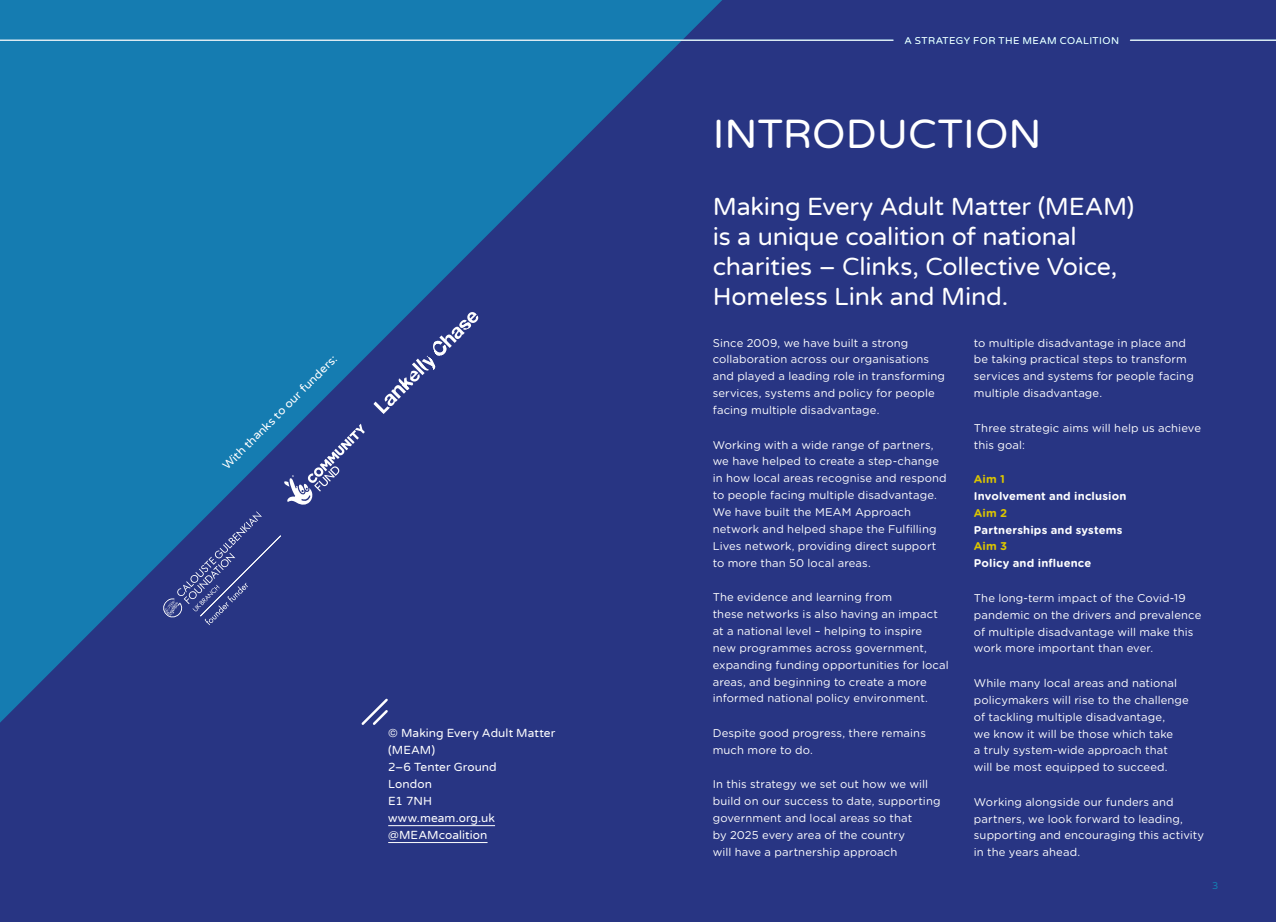
<style>
.page{position:relative;width:1276px;height:922px;background:#fff}
.page>*{position:absolute;margin:0;border:0;box-sizing:border-box;transform-origin:0 0}
.t1{font:41.25px "Varela Round";color:#fff}
.t2{font:25px/30px "Varela Round";letter-spacing:-.005em;color:#fff}
.t3{font:11.88px/16.9px "Varela Round";letter-spacing:.01em;color:#fff}
.t4{font:11.25px/16.9px "Gotham Rounded";letter-spacing:.01em;color:#fff}
.t5{font:700 11.25px "Gotham Rounded";letter-spacing:.015em;color:#fff}
.t6{font:700 11.25px "Gotham Rounded";letter-spacing:.01em;color:#dbc500}
.t7{font:10px "Varela Round";letter-spacing:.04em;color:#fff}
.t8{font:10px "Varela Round";color:#157cb1}
</style>
<div class="page">
<div style="left:0;top:0;width:1276px;height:921px;background:#283583"></div>
<svg style="left:0;top:0;width:722px;height:722px;background:#1e5a9b"></svg>
<svg style="left:373px;top:312px;width:105px;height:102px;background:#37498f"></svg>
<svg style="left:162px;top:511px;width:119px;height:114px;background:#32478e"></svg>
<svg style="left:359px;top:696px;width:31px;height:31px"></svg>
<hr style="left:388px;top:825px;width:107px;height:1px;background:#fff">
<hr style="left:388px;top:842px;width:99px;height:1px;background:#fff">
<hr style="left:1130px;top:40px;width:146px;height:1px;background:#fff">
<hr style="left:0;top:40px;width:893px;height:1px;background:#fff">
<svg style="left:284px;top:423px;width:81px;height:82px;background:#414e92"></svg>
<p class="t3" style="left:218px;top:461px;width:158px;rotate:-45deg">With thanks to our funders:</p>
<p class="t3" style="left:388px;top:724px;width:169px">© Making Every Adult Matter (MEAM)<br>2–6 Tenter Ground<br>London<br>E1 7NH<br>www.meam.org.uk @MEAMcoalition</p>
<p class="t7" style="left:904px;top:34px;width:216px">A STRATEGY FOR THE MEAM COALITION</p>
<h1 class="t1" style="left:712px;top:105px;width:330px">INTRODUCTION</h1>
<h2 class="t2" style="left:712px;top:190px;width:423px">Making Every Adult Matter (MEAM) is a unique coalition of national charities – Clinks, Collective Voice,<br>Homeless Link and Mind.</h2>
<p class="t4" style="left:712px;top:333px;width:234px">Since 2009, we have built a strong collaboration across our organisations and played a leading role in transforming services, systems and policy for people facing multiple disadvantage.</p>
<p class="t4" style="left:712px;top:435px;width:235px">Working with a wide range of partners, we have helped to create a step-change in how local areas recognise and respond to people facing multiple disadvantage.<br>We have built the MEAM Approach network and helped shape the Fulfilling Lives network, providing direct support to more than 50 local areas.</p>
<p class="t4" style="left:712px;top:588px;width:238px">The evidence and learning from<br>these networks is also having an impact at a national level – helping to inspire<br>new programmes across government, expanding funding opportunities for local areas, and beginning to create a more informed national policy environment.</p>
<p class="t4" style="left:712px;top:723px;width:215px">Despite good progress, there remains much more to do.</p>
<p class="t4" style="left:712px;top:775px;width:229px">In this strategy we set out how we will build on our success to date, supporting government and local areas so that<br>by 2025 every area of the country<br>will have a partnership approach</p>
<p class="t4" style="left:974px;top:333px;width:221px">to multiple disadvantage in place and be taking practical steps to transform services and systems for people facing multiple disadvantage.</p>
<p class="t4" style="left:974px;top:418px;width:229px">Three strategic aims will help us achieve this goal:</p>
<p class="t6" style="left:974px;top:470px;width:33px">Aim 1</p>
<p class="t5" style="left:974px;top:487px;width:154px">Involvement and inclusion</p>
<p class="t6" style="left:974px;top:504px;width:35px">Aim 2</p>
<p class="t5" style="left:974px;top:521px;width:150px">Partnerships and systems</p>
<p class="t6" style="left:974px;top:538px;width:35px">Aim 3</p>
<p class="t5" style="left:974px;top:555px;width:119px">Policy and influence</p>
<p class="t4" style="left:974px;top:588px;width:229px">The long-term impact of the Covid-19 pandemic on the drivers and prevalence of multiple disadvantage will make this work more important than ever.</p>
<p class="t4" style="left:974px;top:673px;width:216px">While many local areas and national policymakers will rise to the challenge of tackling multiple disadvantage,<br>we know it will be those which take<br>a truly system-wide approach that will be most equipped to succeed.</p>
<p class="t4" style="left:974px;top:792px;width:232px">Working alongside our funders and partners, we look forward to leading, supporting and encouraging this activity in the years ahead.</p>
<p class="t8" style="left:1212px;top:878px;width:8px">3</p>
</div>
